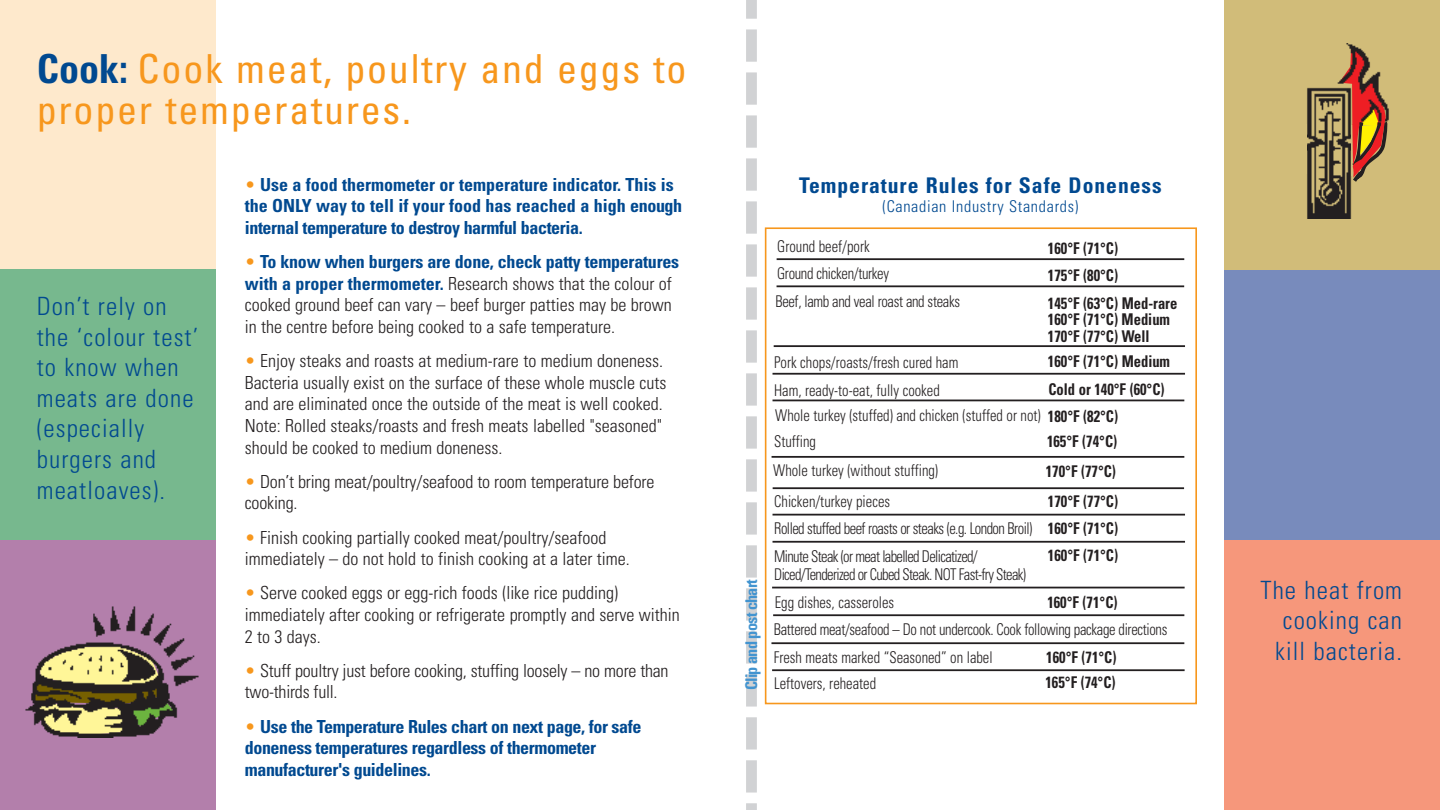
<style>
.page{position:relative;width:1440px;height:810px;background:#fff}
.page>*{position:absolute;margin:0;border:0;box-sizing:border-box;transform-origin:0 0}
.t1{font:condensed 40px/41.4px "Univers";letter-spacing:.045em;color:#f7971d}
.t2{font:300 condensed 25.2px/30.6px "Univers";letter-spacing:.045em;color:#014990}
.t3{font:700 condensed 21.6px "Univers";letter-spacing:.045em;color:#014990}
.t4{font:300 condensed 18px/21.6px "Univers";color:#231f20}
.t5{font:700 condensed 18px/21.6px "Univers";color:#014990}
.t6{font:700 condensed 18px/21.6px "Univers";letter-spacing:-.02em;color:#014990}
.t7{font:300 condensed 16.2px/26.8px "Univers";letter-spacing:-.02em;color:#231f20;text-align:right;scale:.9 1}
.t8{font:300 condensed 16.2px "Univers";color:#231f20;scale:.9 1}
.t9{font:700 condensed 16.2px/16.2px "Univers";color:#231f20;scale:.9 1}
.t10{font:300 condensed 16.2px/18px "Univers";letter-spacing:-.045em;color:#231f20;scale:.9 1}
.t11{font:300 condensed 16.2px "Univers";letter-spacing:.045em;color:#014990}
.t12{font:700 condensed 16.2px "Univers";letter-spacing:-.045em;color:#4294d0}
.s1{font-weight:700;color:#014990}
.s2{font-weight:300;color:#f7971d}
.s3{color:#f7971d}
.s4{font-weight:700}
</style>
<div class="page">
<div style="left:0;top:0;width:216px;height:270px;background:#fee9cc"></div>
<div style="left:0;top:269px;width:216px;height:271px;background:#77b88e"></div>
<div style="left:0;top:540px;width:216px;height:270px;background:#b37fab"></div>
<img style="left:25px;top:606px;width:174px;height:132px">
<div style="left:1224px;top:0;width:216px;height:270px;background:#d1bc79"></div>
<div style="left:1225px;top:270px;width:215px;height:270px;background:#788bbc"></div>
<div style="left:1224px;top:540px;width:216px;height:270px;background:#f6977b"></div>
<div style="left:765px;top:227px;width:432px;height:477px;border:2px solid #f7971d"></div>
<hr style="left:777px;top:258px;width:407px;height:2px;background:#231f20">
<hr style="left:777px;top:285px;width:407px;height:2px;background:#231f20">
<hr style="left:773px;top:373px;width:412px;height:2px;background:#231f20">
<hr style="left:773px;top:487px;width:411px;height:2px;background:#231f20">
<hr style="left:773px;top:514px;width:412px;height:2px;background:#231f20">
<hr style="left:772px;top:587px;width:413px;height:1px;background:#231f20">
<hr style="left:771px;top:642px;width:413px;height:2px;background:#231f20">
<hr style="left:772px;top:669px;width:413px;height:2px;background:#231f20">
<img style="left:1307px;top:44px;width:82px;height:174px">
<div style="left:1352px;top:125px;width:46px;height:51px;background:#d1bc79"></div>
<svg style="left:1339px;top:47px;width:48px;height:139px"></svg>
<hr style="left:774px;top:345px;width:411px;height:2px;background:#231f20">
<hr style="left:772px;top:456px;width:412px;height:2px;background:#231f20">
<hr style="left:773px;top:541px;width:412px;height:2px;background:#231f20">
<svg style="left:746px;top:29px;width:11px;height:764px"></svg>
<div style="left:746px;top:0;width:11px;height:19px;background:#d1d2d4"></div>
<div style="left:746px;top:803px;width:11px;height:7px;background:#d1d2d4"></div>
<hr style="left:773px;top:614px;width:411px;height:2px;background:#231f20">
<hr style="left:773px;top:400px;width:411px;height:1px;background:#231f20">
<h1 class="t1" style="left:37px;top:51px;width:651px"><span class="s1">Cook:</span> Cook meat, poultry and eggs to proper temperatures.</h1>
<h2 class="t2" style="left:37px;top:293px;width:163px">Don’t rely on the ‘colour test’ to know when meats are done (especially burgers and meatloaves).</h2>
<p class="t5" style="left:245px;top:175px;width:439px"><span class="s2">•</span> Use a food thermometer or temperature indicator. This is the ONLY way to tell if your food has reached a high enough internal temperature to destroy harmful bacteria.</p>
<p class="t4" style="left:245px;top:253px;width:436px"><span class="s3">•</span> <span class="s1">To know when burgers are done, check patty temperatures with a proper thermometer.</span> Research shows that the colour of cooked ground beef can vary – beef burger patties may be brown in the centre before being cooked to a safe temperature.</p>
<p class="t4" style="left:245px;top:352px;width:423px"><span class="s3">•</span> Enjoy steaks and roasts at medium-rare to medium doneness.<br>Bacteria usually exist on the surface of these whole muscle cuts and are eliminated once the outside of the meat is well cooked.<br>Note: Rolled steaks/roasts and fresh meats labelled "seasoned" should be cooked to medium doneness.</p>
<p class="t4" style="left:245px;top:472px;width:411px"><span class="s3">•</span> Don’t bring meat/poultry/seafood to room temperature before cooking.</p>
<p class="t4" style="left:245px;top:528px;width:387px"><span class="s3">•</span> Finish cooking partially cooked meat/poultry/seafood immediately – do not hold to finish cooking at a later time.</p>
<p class="t4" style="left:245px;top:584px;width:436px"><span class="s3">•</span> Serve cooked eggs or egg-rich foods (like rice pudding) immediately after cooking or refrigerate promptly and serve within<br>2 to 3 days.</p>
<p class="t4" style="left:245px;top:661px;width:425px"><span class="s3">•</span> Stuff poultry just before cooking, stuffing loosely – no more than two-thirds full.</p>
<p class="t6" style="left:245px;top:717px;width:398px"><span class="s2">•</span> Use the Temperature Rules chart on next page, for safe doneness temperatures regardless of thermometer manufacturer's guidelines.</p>
<p class="t12" style="left:746px;top:690px;width:113px;rotate:-90deg">Clip and post chart</p>
<p class="t3" style="left:799px;top:177px;width:364px">Temperature Rules for Safe Doneness</p>
<p class="t11" style="left:882px;top:201px;width:198px">(Canadian Industry Standards)</p>
<p class="t8" style="left:777px;top:240px;width:104px">Ground beef/pork</p>
<p class="t9" style="left:1048px;top:241px;width:79px">160°F (71°C)</p>
<p class="t7" style="left:777px;top:261px;width:126px">Ground chicken/turkey</p>
<p class="t9" style="left:1048px;top:268px;width:79px">175°F (80°C)</p>
<p class="t7" style="left:775px;top:289px;width:207px">Beef, lamb and veal roast and steaks</p>
<p class="t9" style="left:1048px;top:297px;width:145px">145°F (63°C) Med-rare<br>160°F (71°C) Medium<br>170°F (77°C) Well</p>
<p class="t9" style="left:1048px;top:355px;width:137px">160°F (71°C) Medium</p>
<p class="t8" style="left:774px;top:356px;width:206px">Pork chops/roasts/fresh cured ham</p>
<p class="t8" style="left:775px;top:410px;width:382px">Whole turkey (stuffed) and chicken (stuffed or not) <span class="s4">180°F (82°C)</span></p>
<p class="t8" style="left:773px;top:464px;width:185px">Whole turkey (without stuffing)</p>
<p class="t9" style="left:1046px;top:464px;width:79px">170°F (77°C)</p>
<p class="t8" style="left:774px;top:495px;width:130px">Chicken/turkey pieces</p>
<p class="t8" style="left:774px;top:384px;width:186px">Ham, ready-to-eat, fully cooked</p>
<p class="t9" style="left:1049px;top:383px;width:130px">Cold or 140°F (60°C)</p>
<p class="t9" style="left:1047px;top:435px;width:79px">165°F (74°C)</p>
<p class="t8" style="left:774px;top:435px;width:48px">Stuffing</p>
<p class="t7" style="left:774px;top:489px;width:384px"><span class="s4">170°F (77°C)<br></span>Rolled stuffed beef roasts or steaks (e.g. London Broil) <span class="s4">160°F (71°C)<br>160°F (71°C)</span></p>
<p class="t10" style="left:774px;top:548px;width:281px">Minute Steak (or meat labelled Delicatized/<br>Diced/Tenderized or Cubed Steak. NOT Fast-fry Steak)</p>
<p class="t8" style="left:775px;top:596px;width:134px">Egg dishes, casseroles</p>
<p class="t9" style="left:1047px;top:596px;width:79px">160°F (71°C)</p>
<p class="t7" style="left:774px;top:616px;width:439px;line-height:28px;text-align:left">Battered meat/seafood – Do not undercook. Cook following package directions<br>Fresh meats marked “Seasoned” on label</p>
<p class="t9" style="left:1046px;top:650px;width:79px">160°F (71°C)</p>
<p class="t8" style="left:774px;top:677px;width:115px">Leftovers, reheated</p>
<p class="t9" style="left:1045px;top:676px;width:79px">165°F (74°C)</p>
<h2 class="t2" style="left:1275px;top:577px;width:128px;text-align:justify;text-indent:-15px">The heat from cooking can kill bacteria.</h2>
</div>
